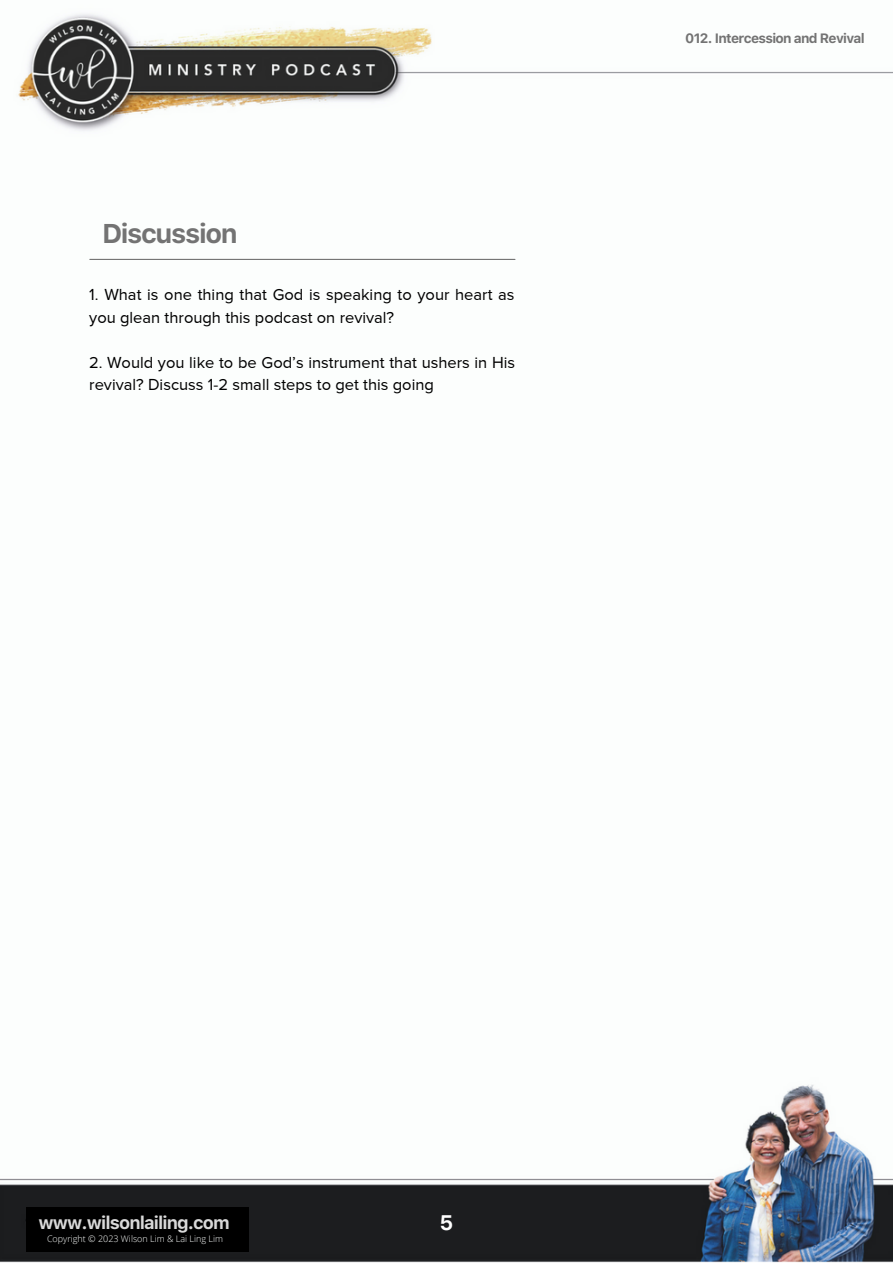
<style>
.page{position:relative;width:893px;height:1264px;background:#fff}
.page>*{position:absolute;margin:0;border:0;box-sizing:border-box;transform-origin:0 0}
.t1{font:700 27px "SFUI Text";letter-spacing:-.05em;color:#737373}
.t2{font:700 21px "SFUI Text";color:#fff}
.t3{font:700 18px "SFUI Text";letter-spacing:-.05em;color:#d9d9d9}
.t4{font:16.5px/22.5px "Proxima Nova";color:#000}
.t5{font:700 13.5px "SFUI Text";letter-spacing:-.05em;color:#737373}
.t6{font:300 9px "Open Sans";color:#fbfdfc}
</style>
<div class="page">
<img style="left:0;top:14px;width:892px;height:1248px">
<div style="left:26px;top:1206px;width:222px;height:45px;background:#000"></div>
<hr style="left:90px;top:259px;width:425px;height:1px;background:#737373">
<p class="t1" style="left:102px;top:217px;width:137px">Discussion</p>
<p class="t4" style="left:89px;top:283px;width:427px">1. What is one thing that God is speaking to your heart as you glean through this podcast on revival?</p>
<p class="t4" style="left:89px;top:351px;width:427px">2. Would you like to be God’s instrument that ushers in His revival? Discuss 1-2 small steps to get this going</p>
<p class="t5" style="left:685px;top:31px;width:181px">012. Intercession and Revival</p>
<p class="t3" style="left:38px;top:1212px;width:193px">www.wilsonlailing.com</p>
<p class="t2" style="left:439px;top:1210px;width:15px">5</p>
<p class="t6" style="left:47px;top:1232px;width:177px">Copyright ©️ 2023 Wilson Lim &amp; Lai Ling Lim</p>
</div>
